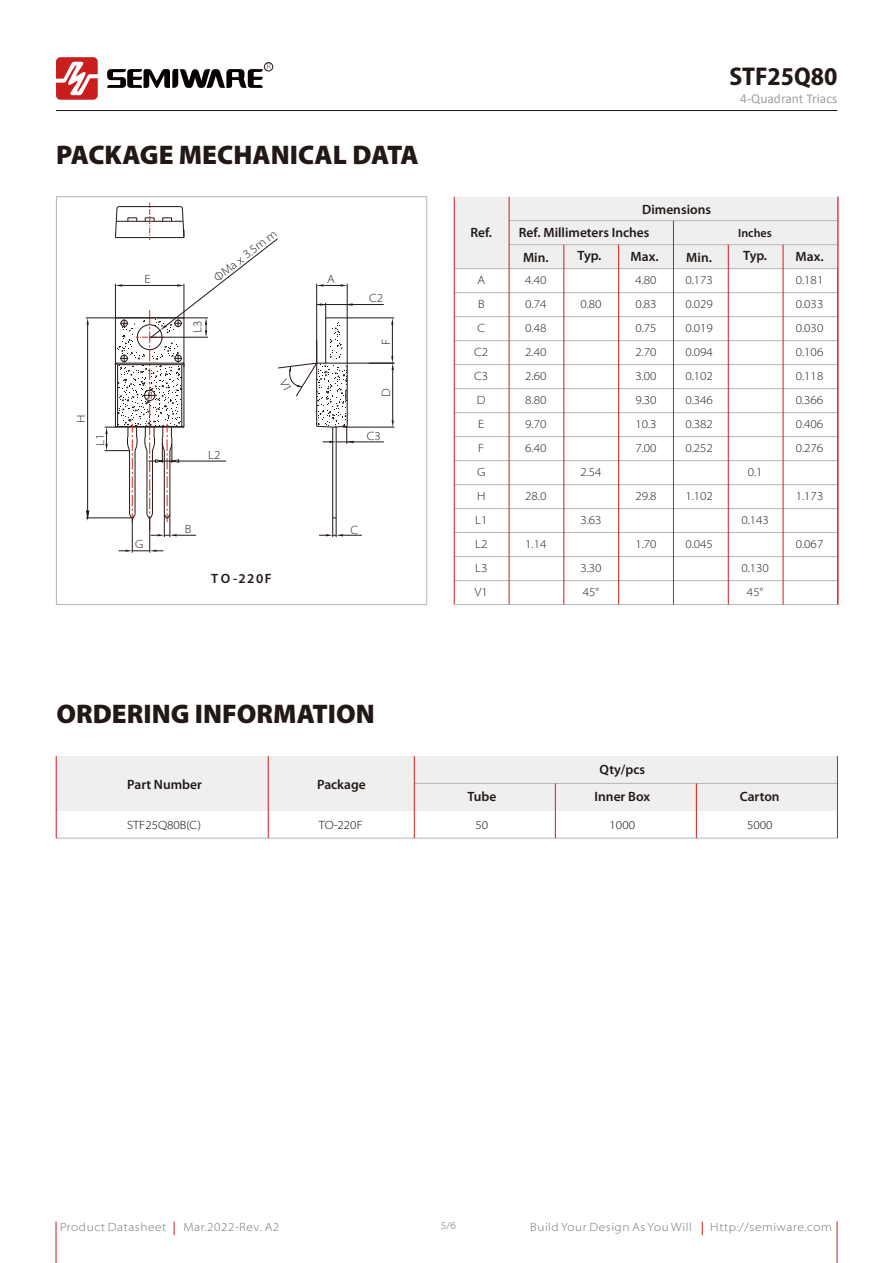
<style>
.page{position:relative;width:893px;height:1263px;background:#fff}
.page>*{position:absolute;margin:0;border:0;box-sizing:border-box;transform-origin:0 0}
.t1{font:900 27px "Myriad Pro";color:#221815}
.t2{font:700 semi-condensed 25.8px "Myriad Pro";color:#221815}
.t3{font:600 13.5px "Myriad Pro";color:#221815}
.t4{font:13.5px "Calibri";color:#9fa0a0}
.t5{font:300 semi-expanded 12px/24px "Myriad Pro";color:#221815;text-align:justify}
.t6{font:300 semi-expanded 12px "Myriad Pro";letter-spacing:.05em;color:#717071}
.t7{font:300 semi-expanded 12px "Myriad Pro";color:#040000}
.t8{font:600 12px "Myriad Pro";color:#221815}
.t9{font:300 semi-expanded 10.5px "Myriad Pro";color:#717071}
.t10{font:300 semi-expanded 8.25px "Myriad Pro";color:#231815}
</style>
<div class="page">
<hr style="left:56px;top:110px;width:781px;height:1px;background:#231815">
<hr style="left:837px;top:1221px;width:1px;height:42px;background:#c9201d">
<svg style="left:702px;top:1221px;width:1px;height:14px"></svg>
<hr style="left:56px;top:1221px;width:1px;height:42px;background:#c9201d">
<svg style="left:174px;top:1221px;width:1px;height:14px"></svg>
<svg style="left:56px;top:57px;width:42px;height:43px"></svg>
<svg style="left:107px;top:69px;width:156px;height:19px"></svg>
<div style="left:264px;top:62px;width:9px;height:9px;border:1px solid #231815;border-radius:50%"></div>
<div style="left:56px;top:756px;width:781px;height:55px;background:#efefef"></div>
<hr style="left:56px;top:838px;width:781px;height:1px;background:#b5b6b6">
<hr style="left:414px;top:783px;width:423px;height:1px;background:#b5b6b6">
<hr style="left:555px;top:783px;width:1px;height:55px;background:#d71a18">
<hr style="left:414px;top:756px;width:1px;height:82px;background:#d71a18">
<hr style="left:268px;top:756px;width:1px;height:82px;background:#d71a18">
<hr style="left:696px;top:783px;width:1px;height:55px;background:#d71a18">
<hr style="left:837px;top:756px;width:1px;height:82px;background:#d71a18">
<hr style="left:56px;top:756px;width:1px;height:82px;background:#d71a18">
<div style="left:454px;top:197px;width:384px;height:72px;background:#efefef"></div>
<hr style="left:509px;top:220px;width:329px;height:1px;background:#b5b6b6">
<hr style="left:509px;top:244px;width:329px;height:1px;background:#b5b6b6">
<hr style="left:454px;top:268px;width:384px;height:1px;background:#b5b6b6">
<hr style="left:454px;top:292px;width:384px;height:1px;background:#b5b6b6">
<hr style="left:454px;top:316px;width:384px;height:1px;background:#b5b6b6">
<hr style="left:454px;top:340px;width:384px;height:1px;background:#b5b6b6">
<hr style="left:454px;top:364px;width:384px;height:1px;background:#b5b6b6">
<hr style="left:454px;top:388px;width:384px;height:1px;background:#b5b6b6">
<hr style="left:454px;top:412px;width:384px;height:1px;background:#b5b6b6">
<hr style="left:454px;top:436px;width:384px;height:1px;background:#b5b6b6">
<hr style="left:454px;top:460px;width:384px;height:1px;background:#b5b6b6">
<hr style="left:454px;top:484px;width:384px;height:1px;background:#b5b6b6">
<hr style="left:454px;top:508px;width:384px;height:1px;background:#b5b6b6">
<hr style="left:454px;top:532px;width:384px;height:1px;background:#b5b6b6">
<hr style="left:454px;top:556px;width:384px;height:1px;background:#b5b6b6">
<hr style="left:454px;top:604px;width:384px;height:1px;background:#b5b6b6">
<hr style="left:454px;top:580px;width:384px;height:1px;background:#b5b6b6">
<hr style="left:454px;top:197px;width:1px;height:407px;background:#d71a18">
<hr style="left:509px;top:197px;width:1px;height:407px;background:#d71a18">
<hr style="left:564px;top:245px;width:1px;height:359px;background:#d71a18">
<hr style="left:618px;top:245px;width:1px;height:359px;background:#d71a18">
<hr style="left:673px;top:221px;width:1px;height:383px;background:#d71a18">
<hr style="left:728px;top:245px;width:1px;height:359px;background:#d71a18">
<hr style="left:783px;top:245px;width:1px;height:359px;background:#d71a18">
<hr style="left:837px;top:197px;width:1px;height:407px;background:#d71a18">
<hr style="left:325px;top:304px;width:59px;height:1px;background:#221815">
<hr style="left:336px;top:442px;width:48px;height:1px;background:#221815">
<hr style="left:149px;top:518px;width:1px;height:35px;background:#221815">
<hr style="left:132px;top:518px;width:1px;height:35px;background:#221815">
<svg style="left:119px;top:550px;width:44px;height:2px"></svg>
<hr style="left:343px;top:427px;width:52px;height:1px;background:#221815">
<hr style="left:392px;top:370px;width:1px;height:50px;background:#221815">
<svg style="left:392px;top:420px;width:2px;height:7px"></svg>
<hr style="left:326px;top:318px;width:68px;height:1px;background:#221815">
<hr style="left:317px;top:363px;width:77px;height:1px;background:#221815">
<hr style="left:392px;top:325px;width:1px;height:31px;background:#221815">
<svg style="left:391px;top:318px;width:2px;height:7px"></svg>
<svg style="left:369px;top:356px;width:26px;height:14px"></svg>
<div style="left:56px;top:196px;width:371px;height:409px;border:1px solid #b5b6b6"></div>
<svg style="left:86px;top:203px;width:276px;height:334px"></svg>
<p class="t10" style="left:267px;top:62px;width:6px">R</p>
<h1 class="t1" style="left:56px;top:140px;width:364px">PACKAGE MECHANICAL DATA</h1>
<p class="t5" style="left:69px;top:423px;width:10px;rotate:-90deg">H</p>
<p class="t5" style="left:88px;top:446px;width:14px;rotate:-90deg">L1</p>
<p class="t5" style="left:208px;top:269px;width:77px;rotate:-38deg">ΦMa x 3.5m m</p>
<p class="t5" style="left:145px;top:267px;width:8px">E</p>
<p class="t5" style="left:327px;top:267px;width:9px">A</p>
<p class="t5" style="left:186px;top:333px;width:14px;rotate:-90deg">L3</p>
<p class="t5" style="left:208px;top:443px;width:14px">L2</p>
<p class="t5" style="left:369px;top:286px;width:16px">C2</p>
<p class="t5" style="left:374px;top:345px;width:8px;rotate:-90deg">F</p>
<p class="t5" style="left:374px;top:397px;width:10px;rotate:-90deg">D</p>
<p class="t5" style="left:367px;top:424px;width:16px">C3</p>
<p class="t5" style="left:135px;top:532px;width:10px">G</p>
<p class="t5" style="left:185px;top:517px;width:8px">B</p>
<p class="t3" style="left:211px;top:571px;width:62px">TO-220F</p>
<p class="t5" style="left:351px;top:518px;width:9px">C</p>
<h1 class="t1" style="left:56px;top:698px;width:320px">ORDERING INFORMATION</h1>
<p class="t3" style="left:127px;top:777px;width:76px">Part Number</p>
<p class="t3" style="left:317px;top:777px;width:50px">Package</p>
<h2 class="t2" style="left:729px;top:62px;width:110px">STF25Q80</h2>
<p class="t4" style="left:740px;top:89px;width:99px">4-Quadrant Triacs</p>
<p class="t3" style="left:642px;top:202px;width:70px">Dimensions</p>
<p class="t3" style="left:470px;top:225px;width:23px">Ref.</p>
<p class="t3" style="left:519px;top:225px;width:132px">Ref. Millimeters Inches</p>
<p class="t8" style="left:738px;top:227px;width:35px">Inches</p>
<p class="t3" style="left:523px;top:249px;width:27px">Min.</p>
<p class="t3" style="left:578px;top:248px;width:25px">Typ.</p>
<p class="t3" style="left:631px;top:249px;width:29px">Max.</p>
<p class="t3" style="left:686px;top:249px;width:27px">Min.</p>
<p class="t3" style="left:743px;top:248px;width:25px">Typ.</p>
<p class="t3" style="left:796px;top:249px;width:29px">Max.</p>
<p class="t5" style="left:474px;top:269px;width:16px;text-align:center">A<br>B<br>C<br>C2<br>C3<br>D<br>E<br>F<br>G<br>H<br>L1<br>L2<br>L3</p>
<p class="t5" style="left:635px;top:269px;width:23px">4.80<br>0.83<br>0.75<br>2.70</p>
<p class="t5" style="left:685px;top:269px;width:29px">0.173<br>0.029<br>0.019<br>0.094</p>
<p class="t5" style="left:796px;top:269px;width:29px">0.181<br>0.033<br>0.030<br>0.106</p>
<p class="t5" style="left:525px;top:269px;width:23px;line-height:23.5px">4.40<br>0.74</p>
<p class="t5" style="left:580px;top:292px;width:23px">0.80</p>
<p class="t5" style="left:525px;top:316px;width:23px">0.48<br>2.40<br>2.60</p>
<p class="t5" style="left:525px;top:412px;width:23px">9.70</p>
<p class="t5" style="left:635px;top:364px;width:23px">3.00</p>
<p class="t5" style="left:685px;top:364px;width:29px">0.102</p>
<p class="t5" style="left:796px;top:364px;width:29px">0.118</p>
<p class="t5" style="left:525px;top:388px;width:23px">8.80</p>
<p class="t5" style="left:525px;top:436px;width:23px">6.40</p>
<p class="t5" style="left:635px;top:388px;width:23px">9.30</p>
<p class="t5" style="left:685px;top:388px;width:29px">0.346</p>
<p class="t5" style="left:796px;top:388px;width:29px">0.366</p>
<p class="t5" style="left:635px;top:412px;width:23px">10.3</p>
<p class="t5" style="left:685px;top:412px;width:29px">0.382</p>
<p class="t5" style="left:796px;top:412px;width:29px">0.406</p>
<p class="t5" style="left:635px;top:436px;width:23px">7.00</p>
<p class="t5" style="left:685px;top:436px;width:29px">0.252</p>
<p class="t5" style="left:796px;top:436px;width:29px">0.276</p>
<p class="t5" style="left:580px;top:460px;width:23px">2.54</p>
<p class="t5" style="left:748px;top:460px;width:16px">0.1</p>
<p class="t5" style="left:525px;top:484px;width:23px">28.0</p>
<p class="t5" style="left:525px;top:532px;width:23px">1.14</p>
<p class="t5" style="left:635px;top:484px;width:23px">29.8</p>
<p class="t5" style="left:685px;top:484px;width:29px">1.102</p>
<p class="t5" style="left:796px;top:484px;width:29px">1.173</p>
<p class="t5" style="left:635px;top:532px;width:23px">1.70</p>
<p class="t5" style="left:685px;top:532px;width:29px">0.045</p>
<p class="t5" style="left:796px;top:532px;width:29px">0.067</p>
<p class="t5" style="left:580px;top:508px;width:23px">3.63</p>
<p class="t5" style="left:741px;top:508px;width:29px">0.143</p>
<p class="t5" style="left:580px;top:556px;width:23px">3.30</p>
<p class="t5" style="left:741px;top:556px;width:29px">0.130</p>
<p class="t5" style="left:475px;top:580px;width:14px">V1</p>
<p class="t5" style="left:583px;top:580px;width:18px">45°</p>
<p class="t5" style="left:747px;top:580px;width:18px">45°</p>
<p class="t3" style="left:600px;top:762px;width:47px">Qty/pcs</p>
<p class="t3" style="left:467px;top:789px;width:30px">Tube</p>
<p class="t3" style="left:595px;top:789px;width:57px">Inner Box</p>
<p class="t3" style="left:740px;top:789px;width:41px">Carton</p>
<p class="t7" style="left:127px;top:818px;width:75px">STF25Q80B(C)</p>
<p class="t7" style="left:319px;top:818px;width:45px">TO-220F</p>
<p class="t7" style="left:476px;top:818px;width:14px">50</p>
<p class="t7" style="left:610px;top:818px;width:27px">1000</p>
<p class="t7" style="left:747px;top:818px;width:27px">5000</p>
<p class="t6" style="left:60px;top:1221px;width:108px">Product Datasheet</p>
<p class="t6" style="left:183px;top:1221px;width:97px">Mar.2022-Rev. A2</p>
<p class="t9" style="left:441px;top:1219px;width:17px">5/6</p>
<p class="t6" style="left:530px;top:1221px;width:163px">Build Your Design As You Will</p>
<p class="t6" style="left:710px;top:1221px;width:123px">Http://semiware.com</p>
</div>
